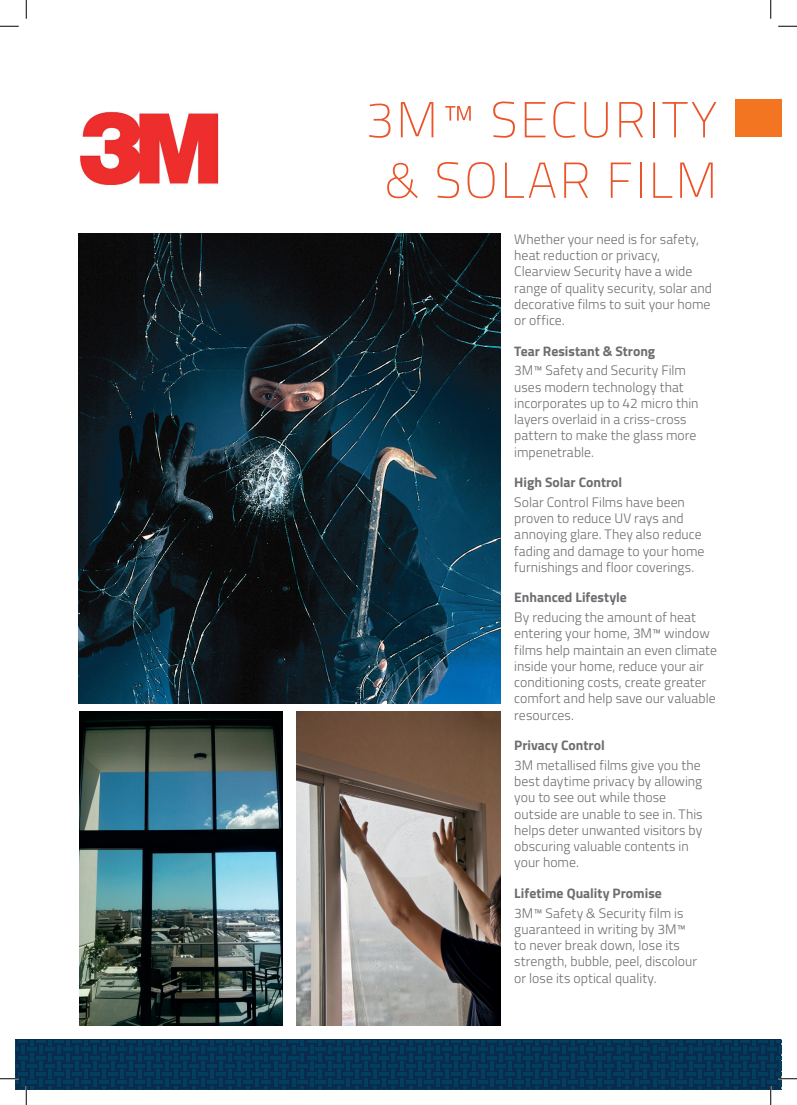
<style>
.page{position:relative;width:797px;height:1105px;background:#fff}
.page>*{position:absolute;margin:0;border:0;box-sizing:border-box;transform-origin:0 0}
.t1{font:100 50.38px/60.5px "Titillium";letter-spacing:.05em;color:#ec5328;text-align:center}
.t2{font:300 13.75px/16.2px "Titillium";color:#6c6d70}
.t3{font:700 13.75px "Titillium";color:#6c6d70}
</style>
<div class="page">
<div style="left:735px;top:100px;width:46px;height:37px;background:#f47521"></div>
<img style="left:80px;top:111px;width:139px;height:75px">
<img style="left:78px;top:234px;width:422px;height:469px">
<img style="left:79px;top:712px;width:204px;height:313px">
<img style="left:297px;top:712px;width:203px;height:313px">
<svg style="left:0;top:25px;width:19px;height:2px"></svg>
<svg style="left:778px;top:25px;width:19px;height:2px"></svg>
<svg style="left:25px;top:0;width:2px;height:19px"></svg>
<svg style="left:770px;top:0;width:1px;height:19px"></svg>
<svg style="left:0;top:1040px;width:797px;height:65px"></svg>
<h1 class="t1" style="left:366px;top:87px;width:353px">3M™ SECURITY &amp; SOLAR FILM</h1>
<p class="t2" style="left:514px;top:230px;width:199px">Whether your need is for safety, heat reduction or privacy,<br>Clearview Security have a wide range of quality security, solar and decorative films to suit your home or office.</p>
<p class="t3" style="left:514px;top:340px;width:142px">Tear Resistant &amp; Strong</p>
<p class="t2" style="left:514px;top:362px;width:186px">3M™ Safety and Security Film uses modern technology that incorporates up to 42 micro thin layers overlaid in a criss-cross pattern to make the glass more impenetrable.</p>
<p class="t3" style="left:514px;top:472px;width:109px">High Solar Control</p>
<p class="t2" style="left:514px;top:493px;width:192px">Solar Control Films have been proven to reduce UV rays and annoying glare. They also reduce fading and damage to your home furnishings and floor coverings.</p>
<p class="t3" style="left:514px;top:587px;width:114px">Enhanced Lifestyle</p>
<p class="t2" style="left:514px;top:608px;width:204px">By reducing the amount of heat entering your home, 3M™ window films help maintain an even climate inside your home, reduce your air conditioning costs, create greater comfort and help save our valuable resources.</p>
<p class="t3" style="left:514px;top:735px;width:92px">Privacy Control</p>
<p class="t2" style="left:514px;top:756px;width:190px">3M metallised films give you the best daytime privacy by allowing you to see out while those outside are unable to see in. This helps deter unwanted visitors by obscuring valuable contents in your home.</p>
<p class="t3" style="left:514px;top:882px;width:149px">Lifetime Quality Promise</p>
<p class="t2" style="left:514px;top:904px;width:184px">3M™ Safety &amp; Security film is guaranteed in writing by 3M™ to never break down, lose its strength, bubble, peel, discolour or lose its optical quality.</p>
</div>
